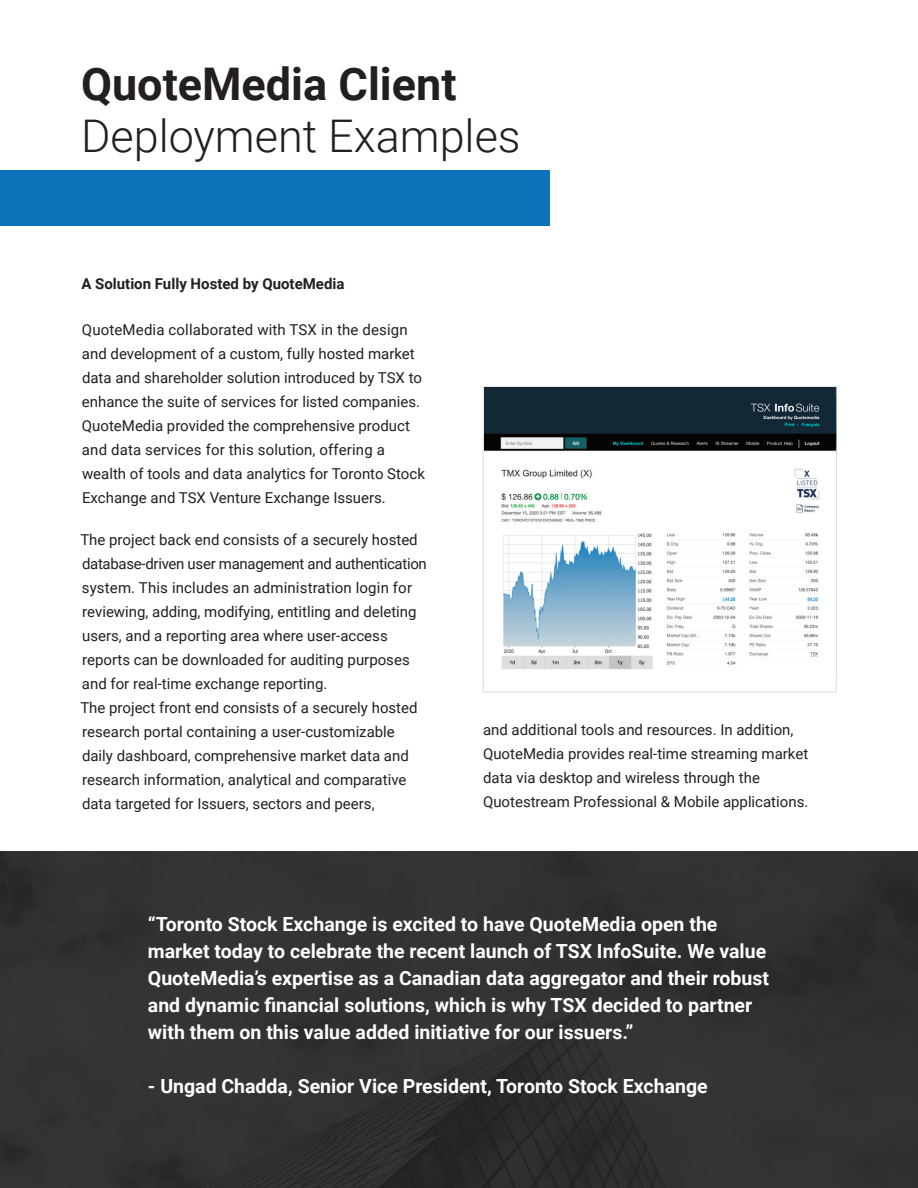
<style>
.page{position:relative;width:918px;height:1188px;background:#fff}
.page>*{position:absolute;margin:0;border:0;box-sizing:border-box;transform-origin:0 0}
.t1{font:300 45px "Roboto";color:#231f20}
.t2{font:700 45px "Roboto";color:#231f20}
.t3{font:700 19.5px/27px "Roboto";color:#fff}
.t4{font:15px/24px "Roboto";color:#231f20}
.t5{font:700 15px "Roboto";color:#231f20}
</style>
<div class="page">
<svg style="left:483px;top:386px;width:354px;height:307px"></svg>
<img style="left:0;top:851px;width:918px;height:337px">
<div style="left:0;top:170px;width:550px;height:55px;background:#0d73bb"></div>
<img style="left:484px;top:387px;width:353px;height:290px">
<h1 class="t2" style="left:81px;top:52px;width:377px">QuoteMedia Client</h1>
<h1 class="t1" style="left:81px;top:105px;width:441px">Deployment Examples</h1>
<p class="t5" style="left:81px;top:273px;width:265px">A Solution Fully Hosted by QuoteMedia</p>
<p class="t4" style="left:82px;top:317px;width:345px">QuoteMedia collaborated with TSX in the design and development of a custom, fully hosted market data and shareholder solution introduced by TSX to enhance the suite of services for listed companies.<br>QuoteMedia provided the comprehensive product and data services for this solution, offering a wealth of tools and data analytics for Toronto Stock Exchange and TSX Venture Exchange Issuers.</p>
<p class="t4" style="left:80px;top:527px;width:348px">The project back end consists of a securely hosted database-driven user management and authentication system. This includes an administration login for reviewing, adding, modifying, entitling and deleting users, and a reporting area where user-access reports can be downloaded for auditing purposes and for real-time exchange reporting.<br>The project front end consists of a securely hosted research portal containing a user-customizable daily dashboard, comprehensive market data and research information, analytical and comparative data targeted for Issuers, sectors and peers,</p>
<p class="t4" style="left:483px;top:717px;width:327px">and additional tools and resources. In addition, QuoteMedia provides real-time streaming market data via desktop and wireless through the Quotestream Professional &amp; Mobile applications.</p>
<p class="t3" style="left:148px;top:910px;width:623px">“Toronto Stock Exchange is excited to have QuoteMedia open the market today to celebrate the recent launch of TSX InfoSuite. We value QuoteMedia’s expertise as a Canadian data aggregator and their robust and dynamic financial solutions, which is why TSX decided to partner with them on this value added initiative for our issuers.”</p>
<h2 class="t3" style="left:148px;top:1072px;width:561px">- Ungad Chadda, Senior Vice President, Toronto Stock Exchange</h2>
</div>
